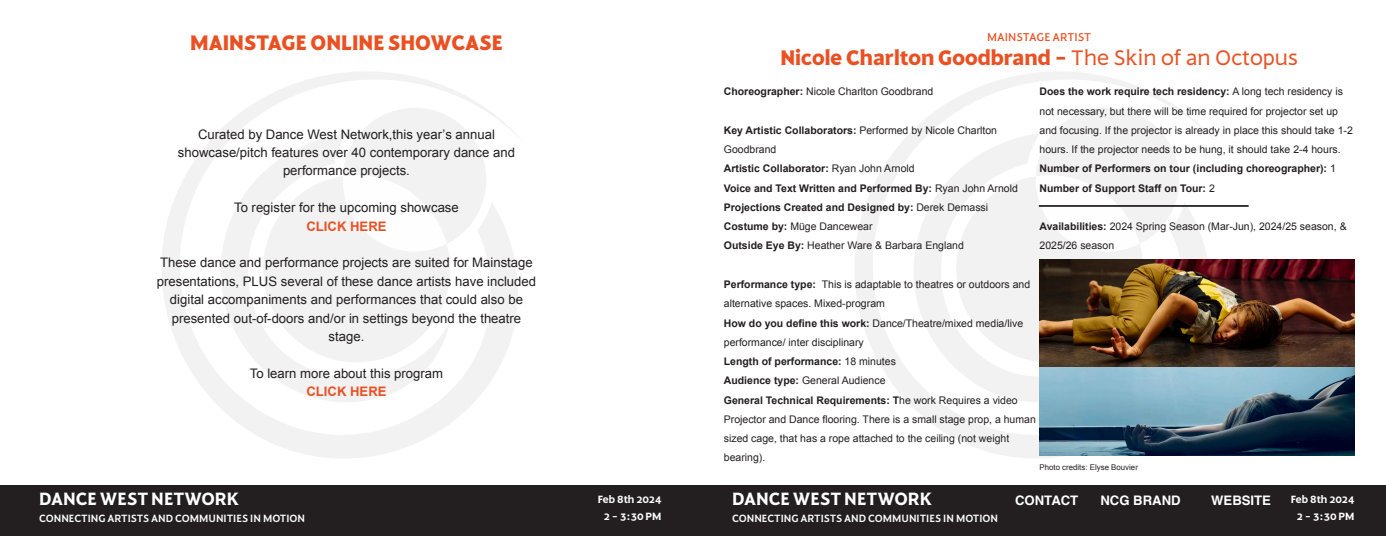
<style>
.page{position:relative;width:1386px;height:536px;background:#fff}
.page>*{position:absolute;margin:0;border:0;box-sizing:border-box;transform-origin:0 0}
.t1{font:700 22.75px "Harmonique";color:#e95123}
.t2{font:600 19.25px "Harmonique";color:#fff}
.t3{font:13.12px/18.4px "Arial";color:#231f20;text-align:center}
.t4{font:700 13.12px "Helvetica";color:#fff}
.t5{font:700 13.12px "Arial";color:#e95123}
.t6{font:12.25px "Harmonique";color:#e95123}
.t7{font:500 11.38px "Harmonique";color:#fff}
.t8{font:600 11.38px/17.5px "Harmonique";color:#fff;text-align:center}
.t9{font:10.5px/19.2px "Arial";color:#231f20}
.t10{font:700 10.5px "Arial";color:#231f20}
.t11{font:7.88px "Arial";color:#231f20}
.s1{font-weight:300}
.s2{font-weight:700}
.s3{font-weight:400}
</style>
<div class="page">
<div style="left:693px;top:485px;width:693px;height:51px;background:#231f20"></div>
<svg style="left:162px;top:72px;width:356px;height:386px"></svg>
<svg style="left:334px;top:99px;width:161px;height:161px"></svg>
<svg style="left:855px;top:72px;width:365px;height:386px"></svg>
<svg style="left:1027px;top:99px;width:161px;height:161px"></svg>
<div style="left:0;top:485px;width:693px;height:51px;background:#231f20"></div>
<img style="left:1040px;top:259px;width:314px;height:196px">
<hr style="left:1039px;top:205px;width:210px;height:2px;background:#231f20">
<p class="t1" style="left:190px;top:32px;width:314px">MAINSTAGE ONLINE SHOWCASE</p>
<p class="t3" style="left:198px;top:125px;width:298px">Curated by Dance West Network,this year’s annual</p>
<p class="t3" style="left:178px;top:143px;width:339px">showcase/pitch features over 40 contemporary dance and performance projects.</p>
<p class="t3" style="left:234px;top:198px;width:226px">To register for the upcoming showcase</p>
<p class="t5" style="left:306px;top:217px;width:82px">CLICK HERE</p>
<p class="t3" style="left:157px;top:254px;width:381px">These dance and performance projects are suited for Mainstage presentations, PLUS several of these dance artists have included digital accompaniments and performances that could also be presented out-of-doors and/or in settings beyond the theatre stage.</p>
<p class="t3" style="left:250px;top:364px;width:195px">To learn more about this program</p>
<p class="t5" style="left:306px;top:383px;width:82px">CLICK HERE</p>
<h2 class="t2" style="left:39px;top:489px;width:202px">DANCE WEST NETWORK</h2>
<p class="t7" style="left:39px;top:513px;width:268px">CONNECTING ARTISTS AND COMMUNITIES IN MOTION</p>
<p class="t8" style="left:598px;top:490px;width:65px">Feb 8th 2024<br>2 - 3:30 PM</p>
<p class="t6" style="left:987px;top:31px;width:105px">MAINSTAGE ARTIST</p>
<p class="t1" style="left:780px;top:46px;width:519px">Nicole Charlton Goodbrand - <span class="s1">The Skin of an Octopus</span></p>
<p class="t9" style="left:724px;top:82px;width:211px"><span class="s2">Choreographer:</span> Nicole Charlton Goodbrand</p>
<p class="t9" style="left:724px;top:121px;width:275px"><span class="s2">Key Artistic Collaborators:</span> Performed by Nicole Charlton<br>Goodbrand</p>
<p class="t10" style="left:724px;top:162px;width:192px">Artistic Collaborator: <span class="s3">Ryan John Arnold</span></p>
<p class="t10" style="left:724px;top:181px;width:296px">Voice and Text Written and Performed By: <span class="s3">Ryan John Arnold</span></p>
<p class="t10" style="left:724px;top:200px;width:266px">Projections Created and Designed by: <span class="s3">Derek Demassi</span></p>
<p class="t9" style="left:724px;top:217px;width:150px"><span class="s2">Costume by:</span> Müge Dancewear</p>
<p class="t9" style="left:724px;top:236px;width:242px"><span class="s2">Outside Eye By:</span> Heather Ware &amp; Barbara England</p>
<p class="t9" style="left:724px;top:275px;width:308px"><span class="s2">Performance type:</span> This is adaptable to theatres or outdoors and alternative spaces. Mixed-program</p>
<p class="t9" style="left:724px;top:313px;width:301px"><span class="s2">How do you define this work:</span> Dance/Theatre/mixed media/live performance/ inter disciplinary</p>
<p class="t10" style="left:724px;top:354px;width:174px">Length of performance: <span class="s3">18 minutes</span></p>
<p class="t9" style="left:724px;top:371px;width:163px"><span class="s2">Audience type:</span> General Audience</p>
<p class="t9" style="left:724px;top:390px;width:314px"><span class="s2">General Technical Requirements: T</span>he work Requires a video Projector and Dance flooring. There is a small stage prop, a human sized cage, that has a rope attached to the ceiling (not weight bearing).</p>
<p class="t9" style="left:1039px;top:82px;width:315px"><span class="s2">Does the work require tech residency:</span> A long tech residency is not necessary, but there will be time required for projector set up and focusing. If the projector is already in place this should take 1-2 hours. If the projector needs to be hung, it should take 2-4 hours.</p>
<p class="t10" style="left:1039px;top:162px;width:298px">Number of Performers on tour (including choreographer): <span class="s3">1</span></p>
<p class="t10" style="left:1039px;top:181px;width:177px">Number of Support Staff on Tour: <span class="s3">2</span></p>
<p class="t9" style="left:1039px;top:217px;width:309px"><span class="s2">Availabilities:</span> 2024 Spring Season (Mar-Jun), 2024/25 season, &amp;<br>2025/26 season</p>
<p class="t11" style="left:1040px;top:462px;width:100px">Photo credits: Elyse Bouvier</p>
<p class="t4" style="left:1015px;top:492px;width:65px">CONTACT</p>
<p class="t4" style="left:1101px;top:492px;width:82px">NCG BRAND</p>
<p class="t4" style="left:1211px;top:492px;width:61px">WEBSITE</p>
<h2 class="t2" style="left:732px;top:489px;width:202px">DANCE WEST NETWORK</h2>
<p class="t7" style="left:732px;top:513px;width:268px">CONNECTING ARTISTS AND COMMUNITIES IN MOTION</p>
<p class="t8" style="left:1291px;top:490px;width:65px">Feb 8th 2024<br>2 - 3:30 PM</p>
</div>
